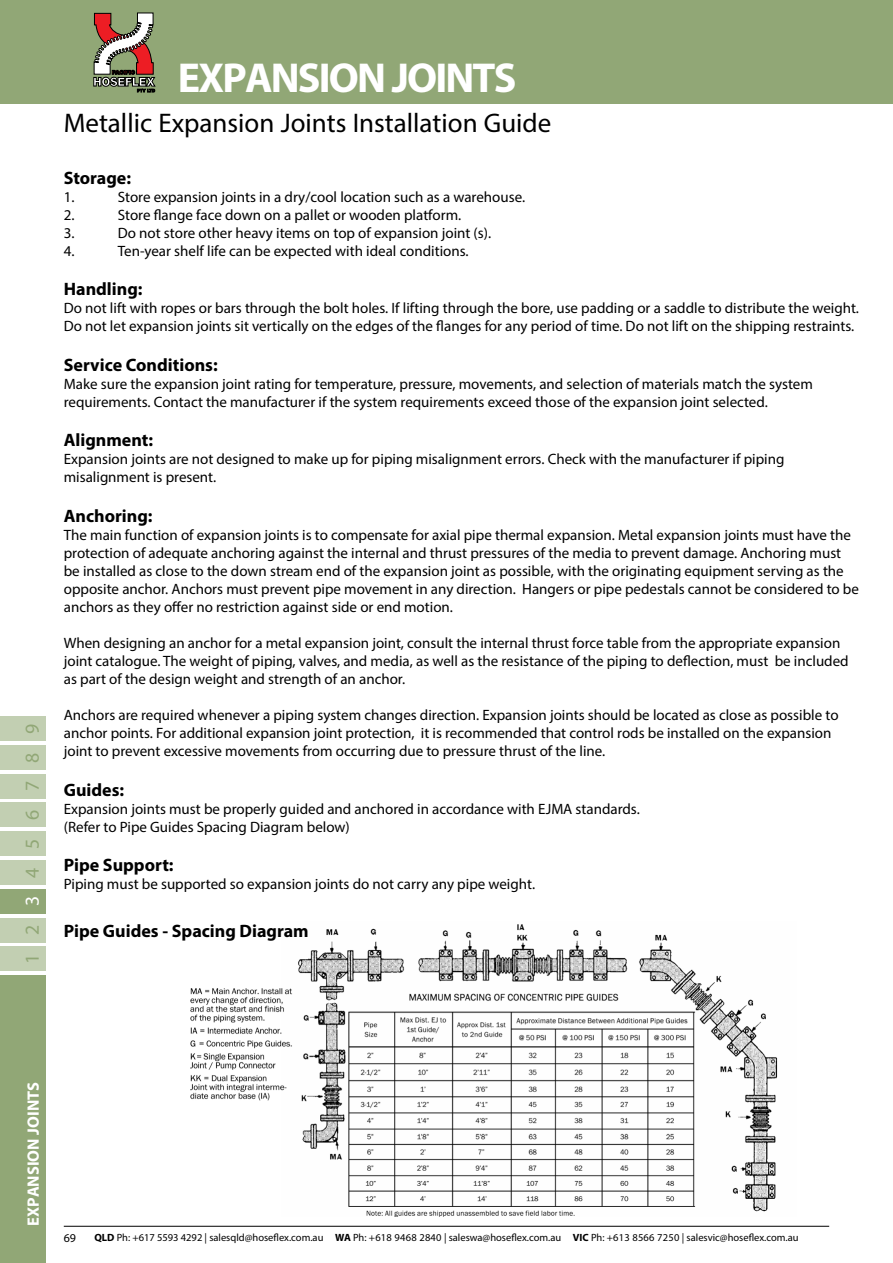
<style>
.page{position:relative;width:893px;height:1263px;background:#fff}
.page>*{position:absolute;margin:0;border:0;box-sizing:border-box;transform-origin:0 0}
.t1{font:700 42px "Myriad Pro";letter-spacing:-.045em;color:#fff}
.t2{font:27px "Myriad Pro";color:#000}
.t3{font:19.8px "Myriad Pro";letter-spacing:.94em;color:#91a776}
.t4{font:700 18px "Myriad Pro";color:#000}
.t5{font:700 16.5px "Myriad Pro";color:#fff}
.t6{font:15px/18px "Myriad Pro";color:#000}
.t7{font:12px "Myriad Pro";color:#000}
.t8{font:10.5px "Myriad Pro";color:#000}
.s1{color:#fff}
.s2{font-weight:700}
</style>
<div class="page">
<div style="left:0;top:0;width:893px;height:104px;background:#91a776"></div>
<div style="left:0;top:947px;width:46px;height:24px;background:#c2cfb2"></div>
<div style="left:0;top:889px;width:46px;height:24px;background:#91a776"></div>
<div style="left:0;top:918px;width:46px;height:24px;background:#c2cfb2"></div>
<div style="left:0;top:832px;width:46px;height:24px;background:#c2cfb2"></div>
<div style="left:0;top:860px;width:46px;height:24px;background:#c2cfb2"></div>
<div style="left:0;top:774px;width:46px;height:24px;background:#c2cfb2"></div>
<div style="left:0;top:803px;width:46px;height:24px;background:#c2cfb2"></div>
<div style="left:0;top:746px;width:46px;height:24px;background:#c2cfb2"></div>
<div style="left:0;top:717px;width:46px;height:24px;background:#c2cfb2"></div>
<hr style="left:64px;top:1226px;width:765px;height:1px;background:#000">
<div style="left:0;top:976px;width:46px;height:287px;background:#91a776"></div>
<svg style="left:94px;top:13px;width:61px;height:79px"></svg>
<img style="left:190px;top:924px;width:588px;height:292px">
<h3 class="t3" style="left:20px;top:964px;width:242px;rotate:-90deg">12<span class="s1">3</span>456789</h3>
<h1 class="t1" style="left:178px;top:51px;width:340px">EXPANSION JOINTS</h1>
<h2 class="t2" style="left:64px;top:106px;width:489px">Metallic Expansion Joints Installation Guide</h2>
<p class="t4" style="left:64px;top:166px;width:69px">Storage:</p>
<p class="t6" style="left:64px;top:187px;width:12px">1.</p>
<p class="t6" style="left:118px;top:187px;width:409px">Store expansion joints in a dry/cool location such as a warehouse.</p>
<p class="t6" style="left:64px;top:205px;width:12px">2.</p>
<p class="t6" style="left:118px;top:205px;width:345px">Store flange face down on a pallet or wooden platform.</p>
<p class="t6" style="left:64px;top:223px;width:12px">3.</p>
<p class="t6" style="left:118px;top:223px;width:375px">Do not store other heavy items on top of expansion joint (s).</p>
<p class="t6" style="left:64px;top:241px;width:12px">4.</p>
<p class="t6" style="left:118px;top:241px;width:352px">Ten-year shelf life can be expected with ideal conditions.</p>
<p class="t4" style="left:64px;top:277px;width:80px">Handling:</p>
<p class="t6" style="left:64px;top:299px;width:797px">Do not lift with ropes or bars through the bolt holes. If lifting through the bore, use padding or a saddle to distribute the weight.<br>Do not let expansion joints sit vertically on the edges of the flanges for any period of time. Do not lift on the shipping restraints.</p>
<p class="t4" style="left:64px;top:353px;width:155px">Service Conditions:</p>
<p class="t6" style="left:64px;top:375px;width:751px">Make sure the expansion joint rating for temperature, pressure, movements, and selection of materials match the system requirements. Contact the manufacturer if the system requirements exceed those of the expansion joint selected.</p>
<p class="t4" style="left:64px;top:429px;width:91px">Alignment:</p>
<p class="t6" style="left:64px;top:450px;width:722px">Expansion joints are not designed to make up for piping misalignment errors. Check with the manufacturer if piping misalignment is present.</p>
<p class="t4" style="left:64px;top:504px;width:90px">Anchoring:</p>
<p class="t6" style="left:64px;top:526px;width:797px">The main function of expansion joints is to compensate for axial pipe thermal expansion. Metal expansion joints must have the protection of adequate anchoring against the internal and thrust pressures of the media to prevent damage. Anchoring must be installed as close to the down stream end of the expansion joint as possible, with the originating equipment serving as the opposite anchor. Anchors must prevent pipe movement in any direction. Hangers or pipe pedestals cannot be considered to be anchors as they offer no restriction against side or end motion.</p>
<p class="t6" style="left:64px;top:634px;width:786px">When designing an anchor for a metal expansion joint, consult the internal thrust force table from the appropriate expansion joint catalogue. The weight of piping, valves, and media, as well as the resistance of the piping to deflection, must be included as part of the design weight and strength of an anchor.</p>
<p class="t6" style="left:64px;top:706px;width:776px">Anchors are required whenever a piping system changes direction. Expansion joints should be located as close as possible to anchor points. For additional expansion joint protection, it is recommended that control rods be installed on the expansion joint to prevent excessive movements from occurring due to pressure thrust of the line.</p>
<p class="t4" style="left:64px;top:778px;width:62px">Guides:</p>
<p class="t6" style="left:64px;top:799px;width:578px">Expansion joints must be properly guided and anchored in accordance with EJMA standards. (Refer to Pipe Guides Spacing Diagram below)</p>
<p class="t4" style="left:64px;top:853px;width:111px">Pipe Support:</p>
<p class="t6" style="left:64px;top:875px;width:473px">Piping must be supported so expansion joints do not carry any pipe weight.</p>
<p class="t4" style="left:64px;top:919px;width:246px">Pipe Guides - Spacing Diagram</p>
<p class="t5" style="left:22px;top:1226px;width:145px;rotate:-90deg">EXPANSION JOINTS</p>
<p class="t7" style="left:64px;top:1230px;width:14px">69</p>
<p class="t8" style="left:94px;top:1231px;width:706px"><span class="s2">QLD</span> Ph: +617 5593 4292 | salesqld@hoseflex.com.au <span class="s2">WA</span> Ph: +618 9468 2840 | saleswa@hoseflex.com.au <span class="s2">VIC</span> Ph: +613 8566 7250 | salesvic@hoseflex.com.au</p>
</div>
